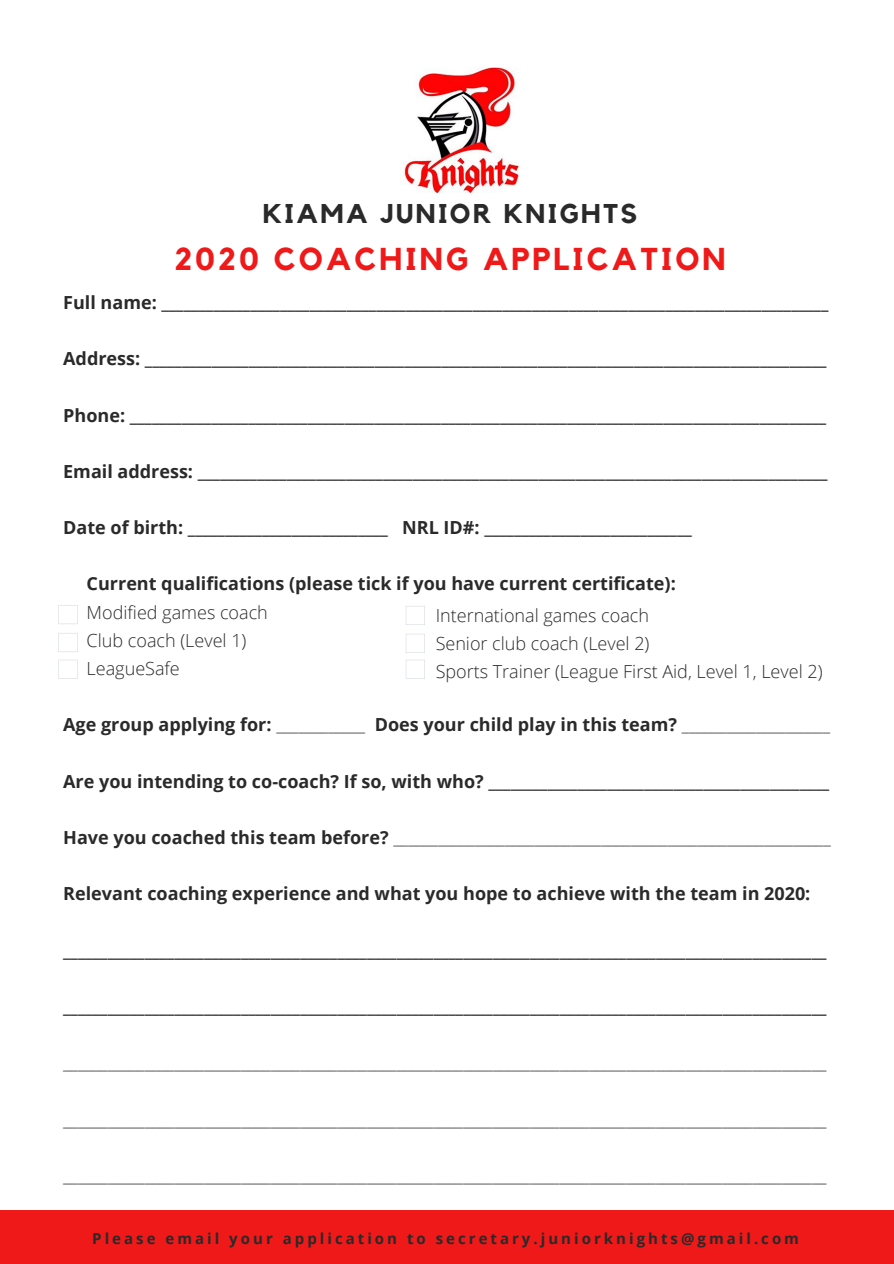
<style>
.page{position:relative;width:894px;height:1264px;background:#fff}
.page>*{position:absolute;margin:0;border:0;box-sizing:border-box;transform-origin:0 0}
.t1{font:700 31.5px "Kollektif";letter-spacing:.1em;color:#ef1919}
.t2{font:700 27px "Kollektif";letter-spacing:.09em;color:#2a2a2a}
.t3{font:700 18px "Open Sans";color:#2a2a2a}
.t4{font:300 18px/28.2px "Open Sans";color:#2a2a2a}
.t5{font:700 15px "Open Sans";letter-spacing:.2em;color:#2a2a2a}
.s1{font-weight:300}
.s2{font-weight:700}
</style>
<div class="page">
<div style="left:0;top:1210px;width:893px;height:53px;background:#ef1919"></div>
<img style="left:400px;top:68px;width:119px;height:125px">
<svg style="left:58px;top:605px;width:20px;height:19px"></svg>
<svg style="left:58px;top:633px;width:20px;height:19px"></svg>
<svg style="left:58px;top:659px;width:20px;height:20px"></svg>
<svg style="left:405px;top:606px;width:20px;height:19px"></svg>
<svg style="left:405px;top:634px;width:20px;height:19px"></svg>
<svg style="left:405px;top:659px;width:20px;height:20px"></svg>
<h2 class="t2" style="left:263px;top:202px;width:376px">KIAMA JUNIOR KNIGHTS</h2>
<h1 class="t1" style="left:174px;top:245px;width:552px">2020 COACHING APPLICATION</h1>
<p class="t3" style="left:63px;top:289px;width:766px">Full name: __________________________________________________________________________________________</p>
<p class="t3" style="left:63px;top:346px;width:764px">Address: ____________________________________________________________________________________________</p>
<p class="t3" style="left:63px;top:402px;width:764px">Phone: ______________________________________________________________________________________________</p>
<p class="t3" style="left:63px;top:458px;width:765px">Email address: _____________________________________________________________________________________</p>
<p class="t3" style="left:63px;top:515px;width:630px">Date of birth: ___________________________ NRL ID#: ____________________________</p>
<p class="t3" style="left:87px;top:571px;width:590px">Current qualifications (please tick if you have current certificate):</p>
<p class="t4" style="left:87px;top:597px;width:183px">Modified games coach<br>Club coach (Level 1)<br>LeagueSafe</p>
<p class="t3" style="left:63px;top:712px;width:768px">Age group applying for: <span class="s1">____________</span> Does your child play in this team? <span class="s1">____________________</span></p>
<p class="t3" style="left:63px;top:768px;width:767px">Are you intending to co-coach? If so, with who? ______________________________________________</p>
<p class="t4" style="left:63px;top:822px;width:768px"><span class="s2">Have you coached this team before?</span> ___________________________________________________________</p>
<p class="t3" style="left:63px;top:881px;width:748px">Relevant coaching experience and what you hope to achieve with the team in 2020:</p>
<p class="t4" style="left:435px;top:600px;width:388px">International games coach<br>Senior club coach (Level 2)<br>Sports Trainer (League First Aid, Level 1, Level 2)</p>
<p class="t3" style="left:63px;top:937px;width:764px">_______________________________________________________________________________________________________</p>
<p class="t3" style="left:63px;top:993px;width:764px">_______________________________________________________________________________________________________</p>
<p class="t4" style="left:63px;top:1048px;width:764px">_______________________________________________________________________________________________________</p>
<p class="t4" style="left:63px;top:1104px;width:764px">_______________________________________________________________________________________________________</p>
<p class="t4" style="left:63px;top:1160px;width:764px">_______________________________________________________________________________________________________</p>
<p class="t5" style="left:92px;top:1227px;width:708px">Please email your application to secretary.juniorknights@gmail.com</p>
</div>
